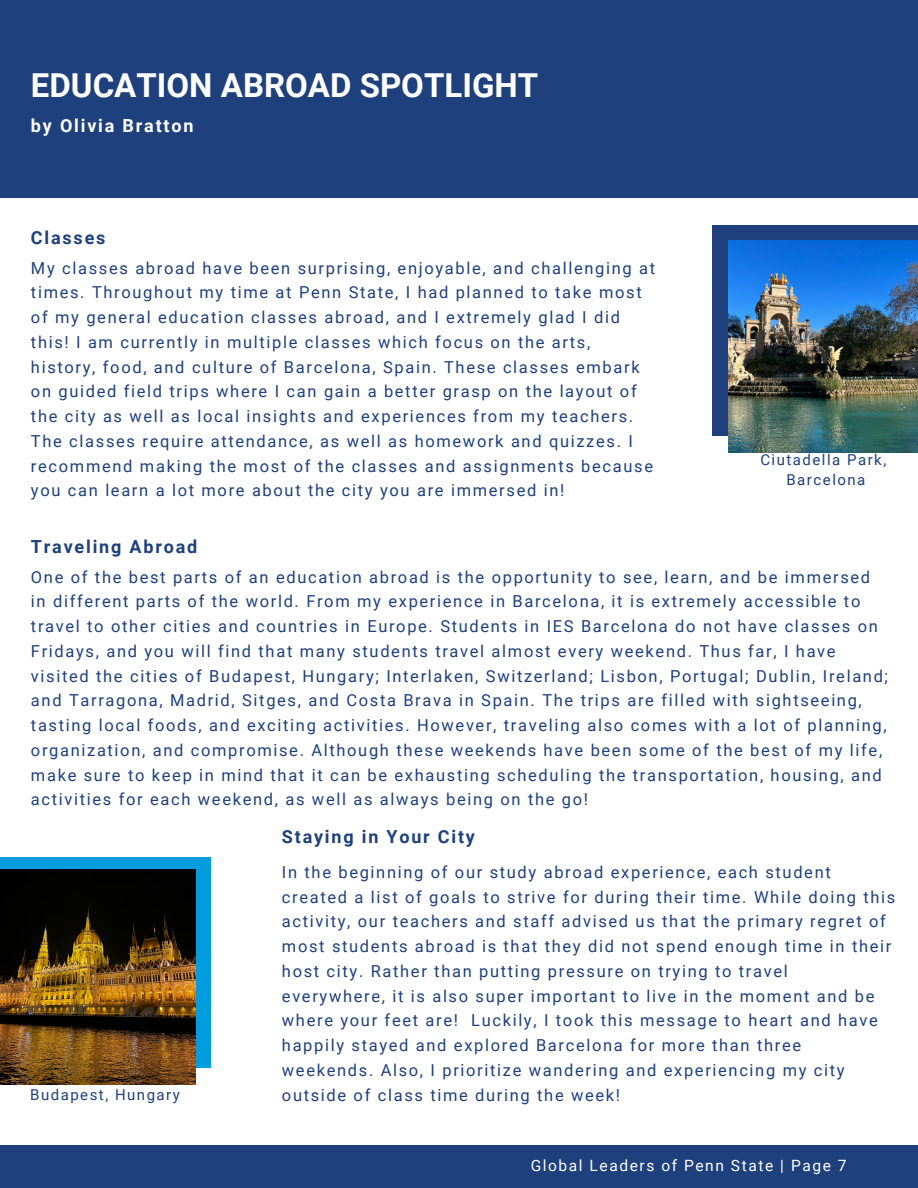
<style>
.page{position:relative;width:918px;height:1188px;background:#fff}
.page>*{position:absolute;margin:0;border:0;box-sizing:border-box;transform-origin:0 0}
.t1{font:700 33px "Roboto";color:#fff}
.t2{font:700 18px "Roboto";letter-spacing:.1em;color:#1e407c}
.t3{font:700 18px "Roboto";letter-spacing:.1em;color:#fff}
.t4{font:16.5px/24.8px "Roboto";letter-spacing:.1em;color:#1e407c}
.t5{font:15.6px "Roboto";letter-spacing:.1em;color:#fff}
.t6{font:15px/20.2px "Roboto";letter-spacing:.1em;color:#1e407c;text-align:center}
</style>
<div class="page">
<div style="left:0;top:1145px;width:918px;height:43px;background:#1e407c"></div>
<div style="left:0;top:0;width:918px;height:197px;background:#1e407c"></div>
<div style="left:712px;top:225px;width:206px;height:210px;background:#1e407c"></div>
<img style="left:729px;top:240px;width:189px;height:213px">
<div style="left:0;top:857px;width:210px;height:211px;background:#009cde"></div>
<img style="left:0;top:870px;width:196px;height:214px">
<h1 class="t1" style="left:31px;top:67px;width:509px">EDUCATION ABROAD SPOTLIGHT</h1>
<p class="t3" style="left:31px;top:116px;width:164px">by Olivia Bratton</p>
<p class="t2" style="left:31px;top:227px;width:76px">Classes</p>
<p class="t4" style="left:31px;top:256px;width:626px">My classes abroad have been surprising, enjoyable, and challenging at times. Throughout my time at Penn State, I had planned to take most of my general education classes abroad, and I extremely glad I did this! I am currently in multiple classes which focus on the arts, history, food, and culture of Barcelona, Spain. These classes embark on guided field trips where I can gain a better grasp on the layout of the city as well as local insights and experiences from my teachers.<br>The classes require attendance, as well as homework and quizzes. I recommend making the most of the classes and assignments because you can learn a lot more about the city you are immersed in!</p>
<p class="t6" style="left:760px;top:450px;width:127px">Ciutadella Park,<br>Barcelona</p>
<p class="t2" style="left:31px;top:536px;width:168px">Traveling Abroad</p>
<p class="t4" style="left:31px;top:565px;width:859px">One of the best parts of an education abroad is the opportunity to see, learn, and be immersed in different parts of the world. From my experience in Barcelona, it is extremely accessible to travel to other cities and countries in Europe. Students in IES Barcelona do not have classes on Fridays, and you will find that many students travel almost every weekend. Thus far, I have visited the cities of Budapest, Hungary; Interlaken, Switzerland; Lisbon, Portugal; Dublin, Ireland; and Tarragona, Madrid, Sitges, and Costa Brava in Spain. The trips are filled with sightseeing, tasting local foods, and exciting activities. However, traveling also comes with a lot of planning, organization, and compromise. Although these weekends have been some of the best of my life, make sure to keep in mind that it can be exhausting scheduling the transportation, housing, and activities for each weekend, as well as always being on the go!</p>
<p class="t6" style="left:30px;top:1084px;width:151px">Budapest, Hungary</p>
<p class="t2" style="left:282px;top:826px;width:195px">Staying in Your City</p>
<p class="t4" style="left:282px;top:860px;width:615px">In the beginning of our study abroad experience, each student created a list of goals to strive for during their time. While doing this activity, our teachers and staff advised us that the primary regret of most students abroad is that they did not spend enough time in their host city. Rather than putting pressure on trying to travel<br>everywhere, it is also super important to live in the moment and be where your feet are! Luckily, I took this message to heart and have happily stayed and explored Barcelona for more than three weekends. Also, I prioritize wandering and experiencing my city outside of class time during the week!</p>
<p class="t5" style="left:531px;top:1156px;width:317px">Global Leaders of Penn State | Page 7</p>
</div>
